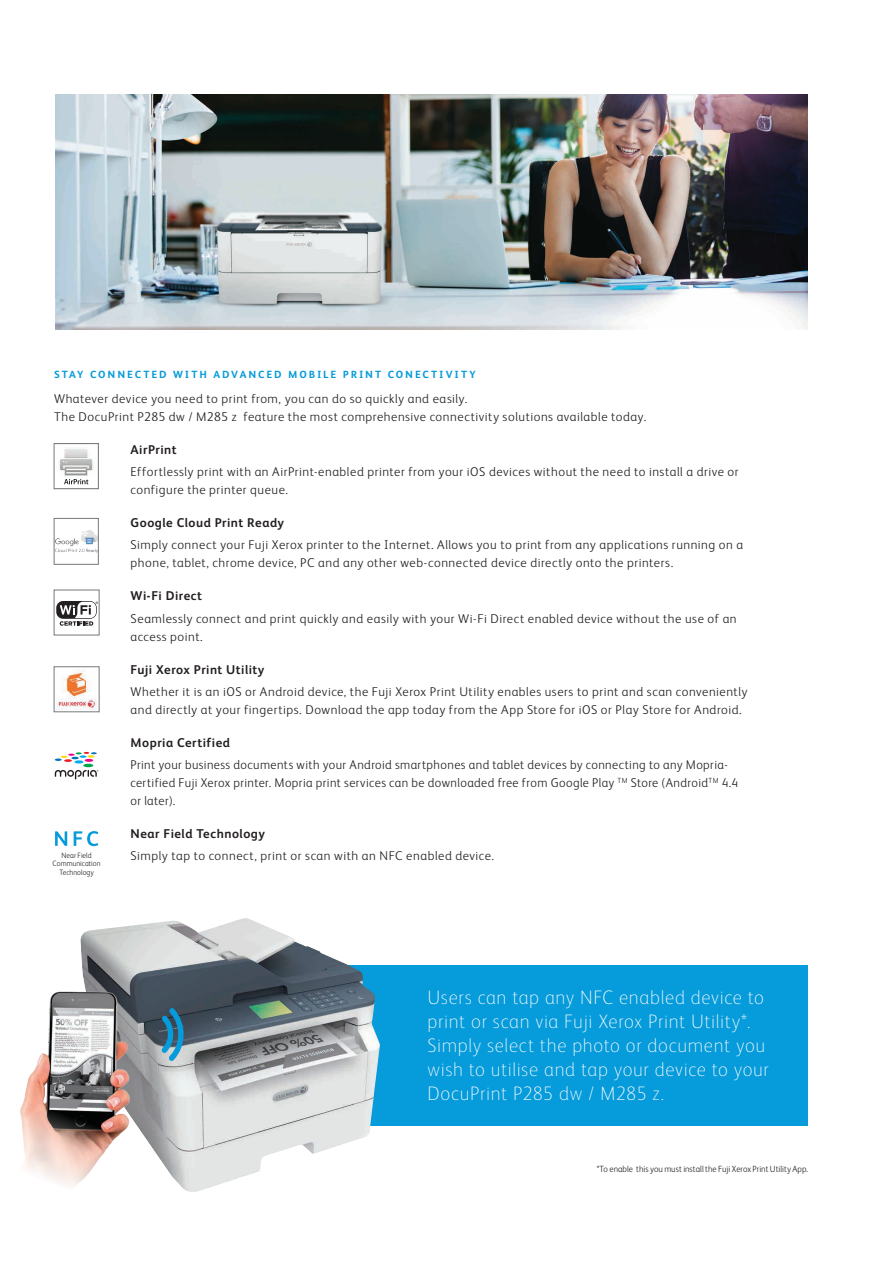
<style>
.page{position:relative;width:893px;height:1263px;background:#fff}
.page>*{position:absolute;margin:0;border:0;box-sizing:border-box;transform-origin:0 0}
.t1{font:100 19.5px/24px "Xerox Sans";letter-spacing:.03em;color:#fff}
.t2{font:300 12.75px/18px "Xerox Sans";letter-spacing:.04em;color:#231f20}
.t3{font:700 12.75px "Xerox Sans";letter-spacing:.04em;color:#231f20}
.t4{font:700 12px "Xerox Sans Expert";letter-spacing:.16em;color:#069bda}
.t5{font:300 9px "Xerox Sans";color:#231f20;scale:.94 1}
.t6{font:300 7.8px/8.1px "Xerox Sans";letter-spacing:.005em;color:#231f20;text-align:center;scale:.94 1}
</style>
<div class="page">
<svg style="left:64px;top:478px;width:25px;height:7px"></svg>
<img style="left:58px;top:448px;width:35px;height:28px">
<div style="left:54px;top:443px;width:44px;height:46px;border:1px solid #76787b"></div>
<img style="left:56px;top:530px;width:40px;height:22px">
<div style="left:54px;top:518px;width:44px;height:46px;border:1px solid #76787b"></div>
<svg style="left:56px;top:601px;width:41px;height:18px"></svg>
<svg style="left:60px;top:601px;width:38px;height:25px"></svg>
<svg style="left:56px;top:709px;width:41px;height:1px"></svg>
<img style="left:56px;top:669px;width:41px;height:40px">
<div style="left:54px;top:667px;width:45px;height:45px;border:1px solid #76787b"></div>
<svg style="left:55px;top:752px;width:43px;height:27px"></svg>
<svg style="left:67px;top:831px;width:7px;height:15px"></svg>
<svg style="left:55px;top:831px;width:12px;height:15px"></svg>
<svg style="left:74px;top:831px;width:24px;height:15px"></svg>
<div style="left:210px;top:965px;width:597px;height:160px;background:#069bda"></div>
<img style="left:80px;top:918px;width:300px;height:254px">
<img style="left:20px;top:978px;width:237px;height:214px">
<svg style="left:161px;top:1008px;width:26px;height:53px"></svg>
<img style="left:55px;top:95px;width:752px;height:234px">
<p class="t4" style="left:54px;top:370px;width:423px">STAY CONNECTED WITH ADVANCED MOBILE PRINT CONECTIVITY</p>
<p class="t2" style="left:54px;top:389px;width:594px">Whatever device you need to print from, you can do so quickly and easily.<br>The DocuPrint P285 dw / M285 z feature the most comprehensive connectivity solutions available today.</p>
<p class="t3" style="left:131px;top:440px;width:48px">AirPrint</p>
<p class="t2" style="left:131px;top:462px;width:610px">Effortlessly print with an AirPrint-enabled printer from your iOS devices without the need to install a drive or configure the printer queue.</p>
<p class="t3" style="left:131px;top:514px;width:155px">Google Cloud Print Ready</p>
<p class="t2" style="left:131px;top:535px;width:614px">Simply connect your Fuji Xerox printer to the Internet. Allows you to print from any applications running on a phone, tablet, chrome device, PC and any other web-connected device directly onto the printers.</p>
<p class="t3" style="left:131px;top:587px;width:73px">Wi-Fi Direct</p>
<p class="t2" style="left:131px;top:608px;width:608px">Seamlessly connect and print quickly and easily with your Wi-Fi Direct enabled device without the use of an access point.</p>
<p class="t3" style="left:131px;top:660px;width:135px">Fuji Xerox Print Utility</p>
<p class="t2" style="left:131px;top:682px;width:618px">Whether it is an iOS or Android device, the Fuji Xerox Print Utility enables users to print and scan conveniently and directly at your fingertips. Download the app today from the App Store for iOS or Play Store for Android.</p>
<p class="t3" style="left:131px;top:734px;width:101px">Mopria Certified</p>
<p class="t2" style="left:131px;top:755px;width:609px">Print your business documents with your Android smartphones and tablet devices by connecting to any Mopria&shy;certified Fuji Xerox printer. Mopria print services can be downloaded free from Google Play <sup>TM</sup> Store (Android<sup>TM</sup> 4.4 or later).</p>
<p class="t3" style="left:131px;top:825px;width:136px">Near Field Technology</p>
<p class="t6" style="left:62px;top:851px;width:34px">Near Field</p>
<p class="t2" style="left:131px;top:846px;width:365px">Simply tap to connect, print or scan with an NFC enabled device.</p>
<p class="t6" style="left:53px;top:859px;width:53px">Communication<br>Technology</p>
<h1 class="t1" style="left:428px;top:984px;width:343px">Users can tap any NFC enabled device to print or scan via Fuji Xerox Print Utility*.<br>Simply select the photo or document you wish to utilise and tap your device to your DocuPrint P285 dw / M285 z.</h1>
<p class="t5" style="left:597px;top:1163px;width:226px">*To enable this you must install the Fuji Xerox Print Utility App.</p>
</div>
